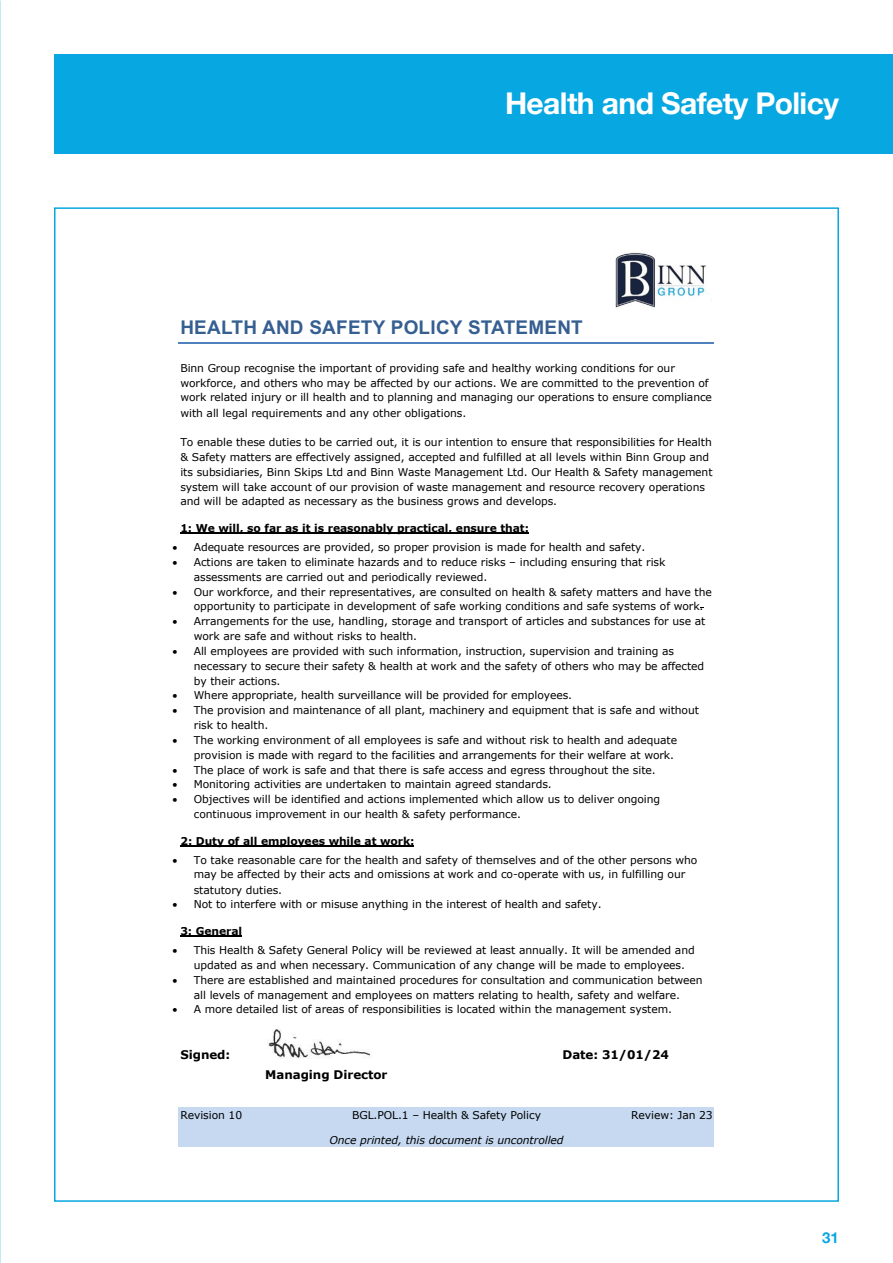
<style>
.page{position:relative;width:893px;height:1263px;background:#fff}
.page>*{position:absolute;margin:0;border:0;box-sizing:border-box;transform-origin:0 0}
.t1{font:700 30px "Helvetica Neue";letter-spacing:-.02em;color:#fff}
.t2{font:700 18.9px "Arial";letter-spacing:.01em;color:#365f91}
.t3{font:700 15px "Helvetica Neue";color:#07a7e1}
.t4{font:700 11.85px "Verdana";letter-spacing:-.005em;color:#000}
.t5{font:10.8px/14.9px "Verdana";letter-spacing:-.01em;color:#000}
.t6{font:700 10.8px "Verdana";letter-spacing:-.01em;color:#000}
.t7{font:italic 10.8px "Verdana";letter-spacing:-.01em;color:#000}
</style>
<div class="page">
<img style="left:0;top:0;width:1px;height:1263px">
<div style="left:179px;top:1108px;width:535px;height:13px;background:#c6d9f1"></div>
<div style="left:179px;top:1121px;width:535px;height:12px;background:#c6d9f1"></div>
<div style="left:179px;top:1133px;width:535px;height:13px;background:#c6d9f1"></div>
<img style="left:615px;top:252px;width:97px;height:56px">
<hr style="left:179px;top:342px;width:535px;height:1px;background:#4f81bd">
<hr style="left:180px;top:533px;width:349px;height:1px;background:#000">
<hr style="left:180px;top:846px;width:234px;height:1px;background:#000">
<hr style="left:180px;top:936px;width:62px;height:1px;background:#000">
<img style="left:268px;top:1029px;width:102px;height:30px">
<div style="left:54px;top:54px;width:839px;height:99px;background:#07a7e1"></div>
<h1 class="t1" style="left:505px;top:80px;width:335px">Health and Safety Policy</h1>
<h2 class="t2" style="left:180px;top:314px;width:404px">HEALTH AND SAFETY POLICY STATEMENT</h2>
<p class="t5" style="left:180px;top:360px;width:533px">Binn Group recognise the important of providing safe and healthy working conditions for our workforce, and others who may be affected by our actions. We are committed to the prevention of work related injury or ill health and to planning and managing our operations to ensure compliance with all legal requirements and any other obligations.</p>
<p class="t5" style="left:180px;top:434px;width:534px">To enable these duties to be carried out, it is our intention to ensure that responsibilities for Health &amp; Safety matters are effectively assigned, accepted and fulfilled at all levels within Binn Group and its subsidiaries, Binn Skips Ltd and Binn Waste Management Ltd. Our Health &amp; Safety management system will take account of our provision of waste management and resource recovery operations and will be adapted as necessary as the business grows and develops.</p>
<p class="t6" style="left:180px;top:520px;width:350px">1: We will, so far as it is reasonably practical, ensure that:</p>
<p class="t5" style="left:172px;top:539px;width:474px">• Adequate resources are provided, so proper provision is made for health and safety.</p>
<p class="t5" style="left:194px;top:555px;width:473px;text-indent:-21px">• Actions are taken to eliminate hazards and to reduce risks – including ensuring that risk assessments are carried out and periodically reviewed.</p>
<p class="t5" style="left:194px;top:584px;width:520px;text-indent:-21px">• Our workforce, and their representatives, are consulted on health &amp; safety matters and have the opportunity to participate in development of safe working conditions and safe systems of work.</p>
<p class="t5" style="left:194px;top:614px;width:513px;text-indent:-21px">• Arrangements for the use, handling, storage and transport of articles and substances for use at work are safe and without risks to health.</p>
<p class="t5" style="left:194px;top:643px;width:512px;text-indent:-21px">• All employees are provided with such information, instruction, supervision and training as necessary to secure their safety &amp; health at work and the safety of others who may be affected by their actions.</p>
<p class="t5" style="left:172px;top:688px;width:401px">• Where appropriate, health surveillance will be provided for employees.</p>
<p class="t5" style="left:194px;top:703px;width:507px;text-indent:-21px">• The provision and maintenance of all plant, machinery and equipment that is safe and without risk to health.</p>
<p class="t5" style="left:173px;top:733px;width:506px;text-align:right">• The working environment of all employees is safe and without risk to health and adequate provision is made with regard to the facilities and arrangements for their welfare at work.</p>
<p class="t5" style="left:173px;top:762px;width:485px">• The place of work is safe and that there is safe access and egress throughout the site.</p>
<p class="t5" style="left:173px;top:777px;width:381px">• Monitoring activities are undertaken to maintain agreed standards.</p>
<p class="t5" style="left:194px;top:792px;width:468px;text-indent:-21px">• Objectives will be identified and actions implemented which allow us to deliver ongoing continuous improvement in our health &amp; safety performance.</p>
<p class="t6" style="left:180px;top:833px;width:236px">2: Duty of all employees while at work:</p>
<p class="t5" style="left:194px;top:852px;width:505px;text-indent:-21px">• To take reasonable care for the health and safety of themselves and of the other persons who may be affected by their acts and omissions at work and co-operate with us, in fulfilling our statutory duties.</p>
<p class="t5" style="left:172px;top:897px;width:431px">• Not to interfere with or misuse anything in the interest of health and safety.</p>
<p class="t6" style="left:180px;top:923px;width:63px">3: General</p>
<p class="t5" style="left:194px;top:943px;width:502px;text-indent:-21px">• This Health &amp; Safety General Policy will be reviewed at least annually. It will be amended and updated as and when necessary. Communication of any change will be made to employees.</p>
<p class="t5" style="left:172px;top:972px;width:532px;text-align:center">• There are established and maintained procedures for consultation and communication between all levels of management and employees on matters relating to health, safety and welfare.</p>
<p class="t5" style="left:172px;top:1002px;width:501px">• A more detailed list of areas of responsibilities is located within the management system.</p>
<p class="t4" style="left:180px;top:1046px;width:51px">Signed:</p>
<p class="t4" style="left:563px;top:1046px;width:108px">Date: 31/01/24</p>
<p class="t4" style="left:265px;top:1067px;width:124px">Managing Director</p>
<p class="t5" style="left:180px;top:1107px;width:63px">Revision 10</p>
<p class="t5" style="left:352px;top:1107px;width:190px">BGL.POL.1 – Health &amp; Safety Policy</p>
<p class="t5" style="left:631px;top:1107px;width:83px">Review: Jan 23</p>
<p class="t7" style="left:330px;top:1133px;width:236px">Once printed, this document is uncontrolled</p>
<h3 class="t3" style="left:822px;top:1226px;width:18px">31</h3>
</div>
